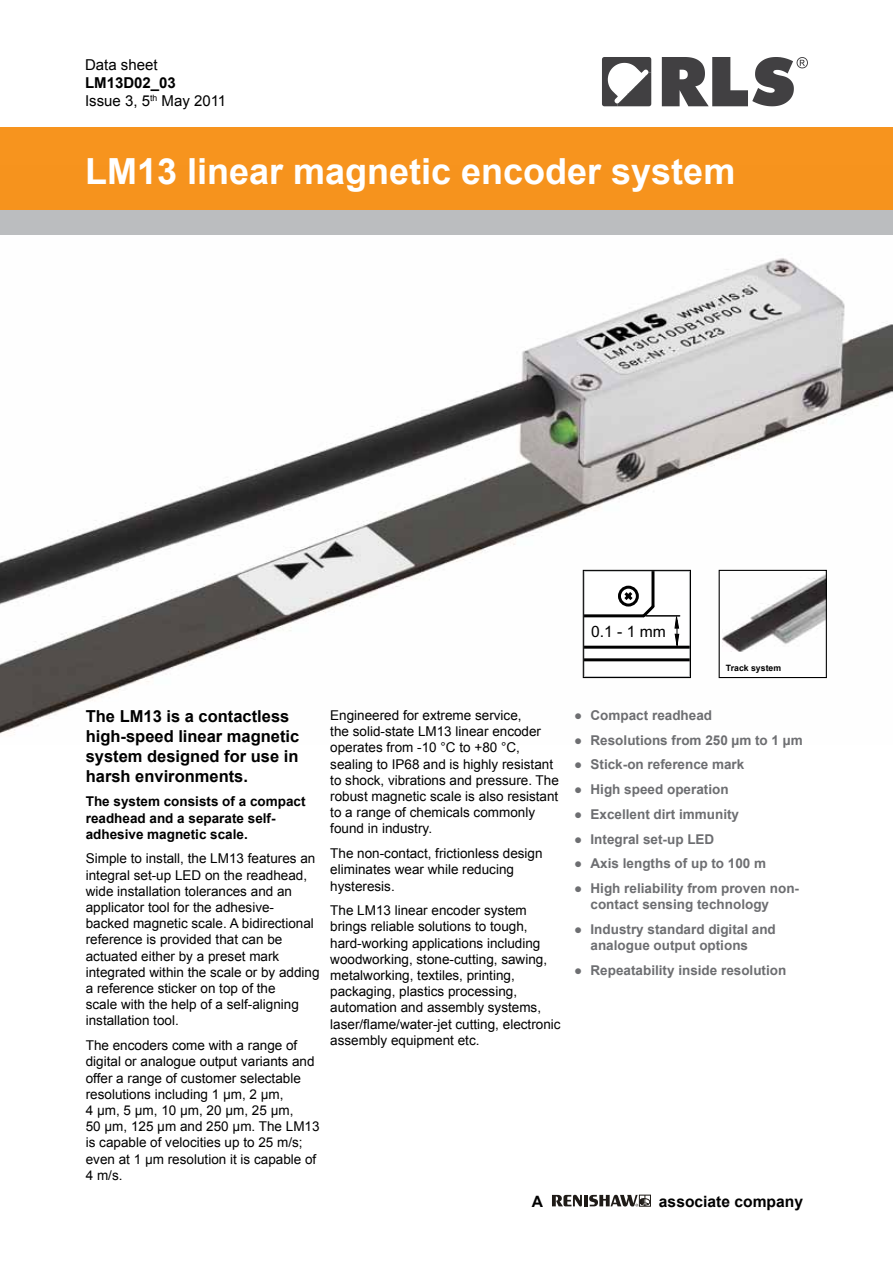
<style>
.page{position:relative;width:893px;height:1263px;background:#fff}
.page>*{position:absolute;margin:0;border:0;box-sizing:border-box;transform-origin:0 0}
.t1{font:700 36px "Arial";color:#fff}
.t2{font:700 16.5px/19.8px "Arial";color:#000}
.t3{font:700 15.6px "Arial";color:#000}
.t4{font:15.6px "Arial";color:#000}
.t5{font:15px/18px "Arial";color:#000}
.t6{font:13.5px/16.2px "Arial";color:#000}
.t7{font:700 13.5px/16.2px "Arial";color:#6d6e71}
.t8{font:700 13.5px/16.2px "Arial";color:#000}
.t9{font:700 8.7px "Arial";color:#000}
.s1{font-weight:700}
.s2{font-weight:400}
</style>
<div class="page">
<div style="left:0;top:128px;width:893px;height:83px;background:#f7941e"></div>
<svg style="left:602px;top:57px;width:49px;height:49px"></svg>
<svg style="left:662px;top:57px;width:146px;height:49px"></svg>
<svg style="left:552px;top:1195px;width:30px;height:11px"></svg>
<hr style="left:584px;top:1195px;width:4px;height:11px;background:#1f1b17">
<div style="left:639px;top:1195px;width:12px;height:11px;border:1px solid #1f1b17"></div>
<svg style="left:589px;top:1195px;width:61px;height:11px"></svg>
<img style="left:0;top:210px;width:893px;height:524px">
<img style="left:722px;top:572px;width:103px;height:80px">
<div style="left:719px;top:570px;width:108px;height:108px;border:1px solid #000"></div>
<div style="left:584px;top:571px;width:106px;height:106px;background:#fff"></div>
<hr style="left:584px;top:614px;width:60px;height:3px;background:#000">
<svg style="left:616px;top:572px;width:39px;height:46px"></svg>
<svg style="left:674px;top:617px;width:6px;height:29px"></svg>
<hr style="left:646px;top:615px;width:34px;height:2px;background:#000">
<hr style="left:584px;top:646px;width:106px;height:3px;background:#000">
<hr style="left:584px;top:658px;width:106px;height:3px;background:#000">
<div style="left:583px;top:570px;width:108px;height:108px;border:1px solid #000"></div>
<p class="t5" style="left:85px;top:56px;width:74px">Data sheet</p>
<p class="t5" style="left:85px;top:74px;width:143px"><span class="s1">LM13D02_03<br></span>Issue 3, 5<sup>th</sup> May 2011</p>
<h1 class="t1" style="left:85px;top:147px;width:652px">LM13 linear magnetic encoder system</h1>
<p class="t4" style="left:591px;top:621px;width:76px">0.1 - 1 mm</p>
<p class="t9" style="left:726px;top:662px;width:57px">Track system</p>
<p class="t2" style="left:86px;top:707px;width:215px">The LM13 is a contactless high-speed linear magnetic system designed for use in harsh environments.</p>
<p class="t8" style="left:86px;top:794px;width:221px">The system consists of a compact readhead and a separate self&shy;adhesive magnetic scale.</p>
<p class="t6" style="left:86px;top:851px;width:235px">Simple to install, the LM13 features an integral set-up LED on the readhead, wide installation tolerances and an applicator tool for the adhesive&shy;backed magnetic scale. A bidirectional reference is provided that can be actuated either by a preset mark integrated within the scale or by adding a reference sticker on top of the<br>scale with the help of a self-aligning installation tool.</p>
<p class="t6" style="left:86px;top:1037px;width:235px">The encoders come with a range of digital or analogue output variants and offer a range of customer selectable resolutions including 1 µm, 2 µm,<br>4 µm, 5 µm, 10 µm, 20 µm, 25 µm,<br>50 µm, 125 µm and 250 µm. The LM13 is capable of velocities up to 25 m/s; even at 1 µm resolution it is capable of<br>4 m/s.</p>
<p class="t6" style="left:330px;top:707px;width:230px">Engineered for extreme service,<br>the solid-state LM13 linear encoder operates from -10 °C to +80 °C, sealing to IP68 and is highly resistant to shock, vibrations and pressure. The robust magnetic scale is also resistant to a range of chemicals commonly found in industry.</p>
<p class="t6" style="left:330px;top:845px;width:214px">The non-contact, frictionless design eliminates wear while reducing hysteresis.</p>
<p class="t6" style="left:330px;top:902px;width:232px">The LM13 linear encoder system brings reliable solutions to tough, hard-working applications including woodworking, stone-cutting, sawing, metalworking, textiles, printing, packaging, plastics processing, automation and assembly systems, laser/flame/water-jet cutting, electronic assembly equipment etc.</p>
<p class="t7" style="left:574px;top:708px;width:140px"><span class="s2">●</span> Compact readhead</p>
<p class="t7" style="left:574px;top:732px;width:230px"><span class="s2">●</span> Resolutions from 250 µm to 1 µm</p>
<p class="t7" style="left:574px;top:757px;width:172px"><span class="s2">●</span> Stick-on reference mark</p>
<p class="t7" style="left:574px;top:782px;width:156px"><span class="s2">●</span> High speed operation</p>
<p class="t7" style="left:574px;top:806px;width:167px"><span class="s2">●</span> Excellent dirt immunity</p>
<p class="t7" style="left:574px;top:831px;width:142px"><span class="s2">●</span> Integral set-up LED</p>
<p class="t7" style="left:574px;top:856px;width:194px"><span class="s2">●</span> Axis lengths of up to 100 m</p>
<p class="t7" style="left:591px;top:880px;width:210px;text-indent:-16px"><span class="s2">●</span> High reliability from proven non&shy;contact sensing technology</p>
<p class="t7" style="left:591px;top:921px;width:187px;text-indent:-16px"><span class="s2">●</span> Industry standard digital and analogue output options</p>
<p class="t7" style="left:574px;top:962px;width:214px"><span class="s2">●</span> Repeatability inside resolution</p>
<p class="t3" style="left:532px;top:1191px;width:13px">A</p>
<p class="t3" style="left:659px;top:1191px;width:146px">associate company</p>
</div>
